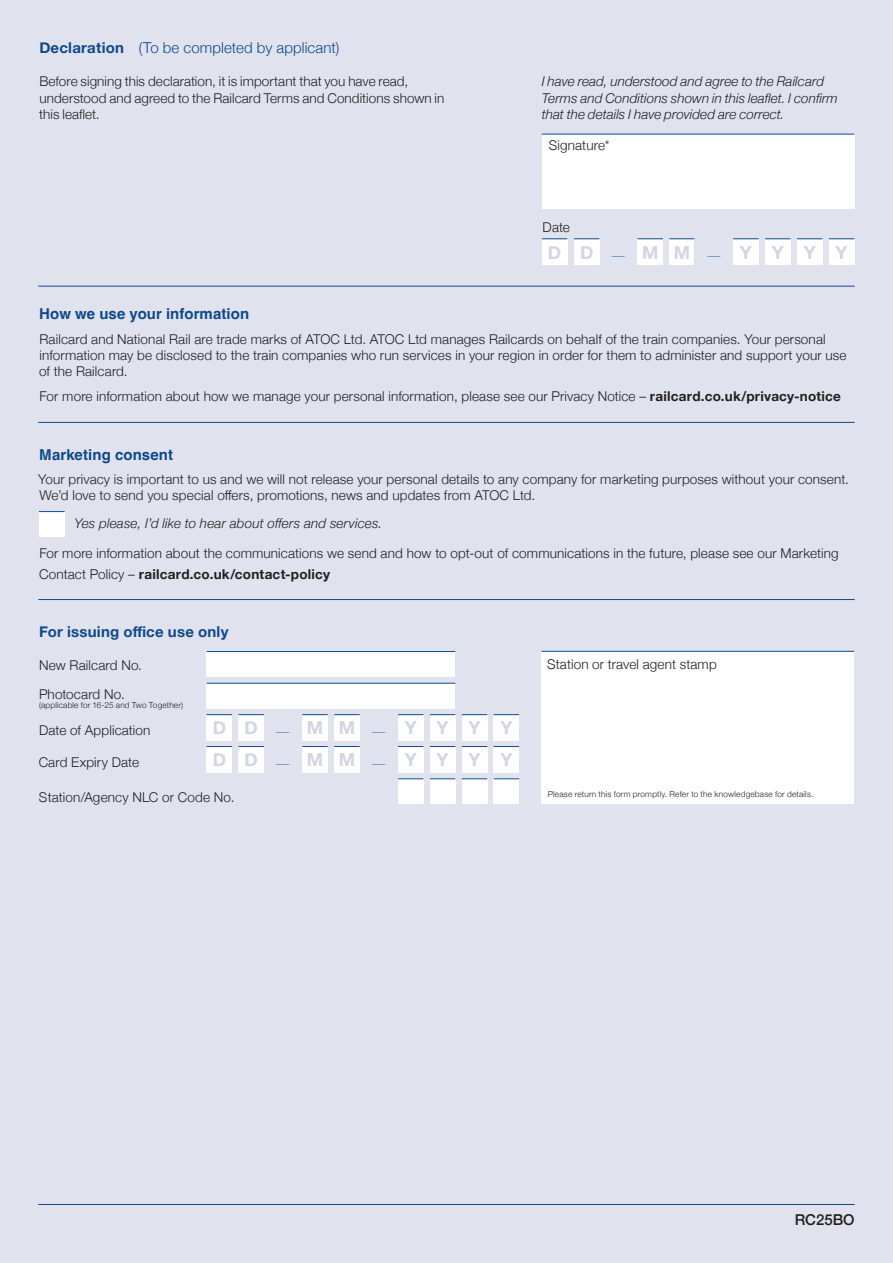
<style>
.page{position:relative;width:893px;height:1263px;background:#e0e3ee}
.page>*{position:absolute;margin:0;border:0;box-sizing:border-box;transform-origin:0 0}
.Form__Date_Letters{font:700 18px "Helvetica Neue";color:#d3d4e5}
.Small_Title{font:700 15px "Helvetica";letter-spacing:.005em;color:#0f498a}
.Small_Title-2{font:300 15px "Helvetica Neue";letter-spacing:.005em;color:#0f498a}
.Small_Title-3{font:700 15px "Helvetica Neue";letter-spacing:.015em;color:#0f498a}
._10_12pt_Helvetica_Neue_Light_Form{font:500 15px "Helvetica Neue";color:#231f20}
.Body_Copy{font:300 13.5px/16.2px "Helvetica Neue";letter-spacing:.01em;color:#231f20}
._10_12pt_Helvetica_Neue_Light_Form-2{font:300 13.5px/16.5px "Helvetica Neue";letter-spacing:.005em;color:#231f20}
._10_12pt_Helvetica_Neue_Light_Form-3{font:italic 300 13.5px/16.5px "Helvetica Neue";letter-spacing:.005em;color:#231f20}
.Body_Copy-2{font:italic 300 13.5px "Helvetica Neue";letter-spacing:.01em;color:#231f20}
.t1{font:100 13.5px "Helvetica Neue";color:#0f498a;scale:1.3 1}
.Smallprint{font:300 8.25px "Helvetica Neue";letter-spacing:.025em;color:#231f20}
.Body_Copy-3{font:300 8.25px "Helvetica Neue";letter-spacing:.02em;color:#231f20}
.s1{font-weight:700}
</style>
<div class="page">
<hr style="left:38px;top:1204px;width:817px;height:1px;background:#0f498a">
<div style="left:542px;top:134px;width:312px;height:75px;background:#fff"></div>
<hr style="left:542px;top:134px;width:312px;height:1px;background:#0f498a">
<div style="left:542px;top:239px;width:25px;height:26px;background:#fff"></div>
<svg style="left:542px;top:239px;width:25px;height:1px"></svg>
<div style="left:637px;top:239px;width:26px;height:26px;background:#fff"></div>
<svg style="left:637px;top:239px;width:26px;height:1px"></svg>
<div style="left:733px;top:239px;width:26px;height:26px;background:#fff"></div>
<svg style="left:733px;top:239px;width:26px;height:1px"></svg>
<div style="left:797px;top:239px;width:25px;height:26px;background:#fff"></div>
<svg style="left:797px;top:239px;width:25px;height:1px"></svg>
<div style="left:765px;top:239px;width:26px;height:26px;background:#fff"></div>
<svg style="left:765px;top:239px;width:26px;height:1px"></svg>
<div style="left:829px;top:239px;width:25px;height:26px;background:#fff"></div>
<svg style="left:829px;top:239px;width:25px;height:1px"></svg>
<div style="left:574px;top:239px;width:25px;height:26px;background:#fff"></div>
<svg style="left:574px;top:239px;width:25px;height:1px"></svg>
<div style="left:669px;top:239px;width:25px;height:26px;background:#fff"></div>
<svg style="left:669px;top:239px;width:25px;height:1px"></svg>
<hr style="left:38px;top:286px;width:817px;height:1px;background:#0f498a">
<hr style="left:38px;top:422px;width:817px;height:1px;background:#0f498a">
<div style="left:39px;top:511px;width:26px;height:26px;background:#fff"></div>
<svg style="left:39px;top:511px;width:26px;height:1px"></svg>
<hr style="left:38px;top:599px;width:817px;height:1px;background:#0f498a">
<div style="left:541px;top:651px;width:313px;height:153px;background:#fff"></div>
<hr style="left:541px;top:651px;width:313px;height:1px;background:#0f498a">
<div style="left:207px;top:715px;width:25px;height:25px;background:#fff"></div>
<svg style="left:207px;top:714px;width:25px;height:1px"></svg>
<div style="left:207px;top:747px;width:25px;height:25px;background:#fff"></div>
<svg style="left:207px;top:746px;width:25px;height:1px"></svg>
<div style="left:302px;top:715px;width:26px;height:25px;background:#fff"></div>
<svg style="left:302px;top:714px;width:26px;height:1px"></svg>
<div style="left:302px;top:747px;width:26px;height:25px;background:#fff"></div>
<svg style="left:302px;top:746px;width:26px;height:1px"></svg>
<div style="left:398px;top:715px;width:25px;height:25px;background:#fff"></div>
<svg style="left:398px;top:714px;width:25px;height:1px"></svg>
<div style="left:398px;top:747px;width:25px;height:25px;background:#fff"></div>
<svg style="left:398px;top:746px;width:25px;height:1px"></svg>
<div style="left:462px;top:715px;width:25px;height:25px;background:#fff"></div>
<svg style="left:462px;top:714px;width:25px;height:1px"></svg>
<div style="left:462px;top:747px;width:25px;height:25px;background:#fff"></div>
<svg style="left:462px;top:746px;width:25px;height:1px"></svg>
<div style="left:430px;top:715px;width:25px;height:25px;background:#fff"></div>
<svg style="left:430px;top:714px;width:25px;height:1px"></svg>
<div style="left:430px;top:747px;width:25px;height:25px;background:#fff"></div>
<svg style="left:430px;top:746px;width:25px;height:1px"></svg>
<div style="left:494px;top:715px;width:25px;height:25px;background:#fff"></div>
<svg style="left:494px;top:714px;width:25px;height:1px"></svg>
<div style="left:494px;top:747px;width:25px;height:25px;background:#fff"></div>
<svg style="left:494px;top:746px;width:25px;height:1px"></svg>
<div style="left:238px;top:715px;width:26px;height:25px;background:#fff"></div>
<svg style="left:238px;top:714px;width:26px;height:1px"></svg>
<div style="left:238px;top:747px;width:26px;height:25px;background:#fff"></div>
<svg style="left:238px;top:746px;width:26px;height:1px"></svg>
<div style="left:334px;top:715px;width:26px;height:25px;background:#fff"></div>
<svg style="left:334px;top:714px;width:26px;height:1px"></svg>
<div style="left:334px;top:747px;width:26px;height:25px;background:#fff"></div>
<svg style="left:334px;top:746px;width:26px;height:1px"></svg>
<div style="left:207px;top:651px;width:248px;height:26px;background:#fff"></div>
<hr style="left:207px;top:651px;width:248px;height:1px;background:#0f498a">
<div style="left:207px;top:683px;width:248px;height:26px;background:#fff"></div>
<hr style="left:207px;top:683px;width:248px;height:1px;background:#0f498a">
<div style="left:398px;top:779px;width:25px;height:25px;background:#fff"></div>
<svg style="left:398px;top:778px;width:25px;height:1px"></svg>
<div style="left:462px;top:779px;width:25px;height:25px;background:#fff"></div>
<svg style="left:462px;top:778px;width:25px;height:1px"></svg>
<div style="left:430px;top:779px;width:25px;height:25px;background:#fff"></div>
<svg style="left:430px;top:778px;width:25px;height:1px"></svg>
<div style="left:494px;top:779px;width:25px;height:25px;background:#fff"></div>
<svg style="left:494px;top:778px;width:25px;height:1px"></svg>
<p class="Small_Title-2" style="left:39px;top:35px;width:302px"><span class="s1">Declaration</span> (To be completed by applicant)</p>
<p class="_10_12pt_Helvetica_Neue_Light_Form-2" style="left:39px;top:72px;width:407px">Before signing this declaration, it is important that you have read, understood and agreed to the Railcard Terms and Conditions shown in this leaflet.</p>
<p class="_10_12pt_Helvetica_Neue_Light_Form-3" style="left:542px;top:72px;width:297px">I have read, understood and agree to the Railcard<br>Terms and Conditions shown in this leaflet. I confirm that the details I have provided are correct.</p>
<p class="Body_Copy" style="left:549px;top:136px;width:62px">Signature*</p>
<p class="Body_Copy" style="left:543px;top:218px;width:29px">Date</p>
<p class="Form__Date_Letters" style="left:548px;top:238px;width:15px">D</p>
<p class="Form__Date_Letters" style="left:580px;top:238px;width:15px">D</p>
<p class="t1" style="left:610px;top:245px;width:15px">—</p>
<p class="Form__Date_Letters" style="left:642px;top:238px;width:18px">M</p>
<p class="Form__Date_Letters" style="left:674px;top:238px;width:18px">M</p>
<p class="t1" style="left:705px;top:245px;width:15px">—</p>
<p class="Form__Date_Letters" style="left:740px;top:238px;width:14px">Y</p>
<p class="Form__Date_Letters" style="left:772px;top:238px;width:14px">Y</p>
<p class="Form__Date_Letters" style="left:804px;top:238px;width:14px">Y</p>
<p class="Form__Date_Letters" style="left:836px;top:238px;width:14px">Y</p>
<p class="Small_Title" style="left:39px;top:304px;width:212px">How we use your information</p>
<p class="Body_Copy" style="left:39px;top:330px;width:809px">Railcard and National Rail are trade marks of ATOC Ltd. ATOC Ltd manages Railcards on behalf of the train companies. Your personal information may be disclosed to the train companies who run services in your region in order for them to administer and support your use of the Railcard.</p>
<p class="Body_Copy" style="left:39px;top:387px;width:803px">For more information about how we manage your personal information, please see our Privacy Notice – <span class="s1">railcard.co.uk/privacy-notice</span></p>
<p class="Small_Title" style="left:39px;top:445px;width:135px">Marketing consent</p>
<p class="Body_Copy" style="left:38px;top:470px;width:812px">Your privacy is important to us and we will not release your personal details to any company for marketing purposes without your consent.<br>We’d love to send you special offers, promotions, news and updates from ATOC Ltd.</p>
<p class="Body_Copy-2" style="left:75px;top:513px;width:309px">Yes please, I’d like to hear about offers and services.</p>
<p class="Body_Copy" style="left:39px;top:541px;width:801px;line-height:21px">For more information about the communications we send and how to opt-out of communications in the future, please see our Marketing<br>Contact Policy – <span class="s1">railcard.co.uk/contact-policy</span></p>
<p class="Small_Title-3" style="left:39px;top:619px;width:191px">For issuing office use only</p>
<p class="Body_Copy" style="left:39px;top:656px;width:104px">New Railcard No.</p>
<p class="Body_Copy" style="left:39px;top:685px;width:87px">Photocard No.</p>
<p class="Body_Copy-3" style="left:39px;top:698px;width:145px">(applicable for 16-25 and Two Together)</p>
<p class="Body_Copy" style="left:39px;top:721px;width:113px">Date of Application</p>
<p class="Body_Copy" style="left:39px;top:753px;width:102px">Card Expiry Date</p>
<p class="Form__Date_Letters" style="left:213px;top:714px;width:15px">D</p>
<p class="Form__Date_Letters" style="left:213px;top:746px;width:15px">D</p>
<p class="Body_Copy" style="left:39px;top:788px;width:197px">Station/Agency NLC or Code No.</p>
<p class="Form__Date_Letters" style="left:245px;top:714px;width:15px">D</p>
<p class="Form__Date_Letters" style="left:245px;top:746px;width:15px">D</p>
<p class="t1" style="left:274px;top:721px;width:15px">—</p>
<p class="t1" style="left:274px;top:753px;width:15px">—</p>
<p class="Form__Date_Letters" style="left:307px;top:714px;width:18px">M</p>
<p class="Form__Date_Letters" style="left:307px;top:746px;width:18px">M</p>
<p class="Form__Date_Letters" style="left:339px;top:714px;width:18px">M</p>
<p class="Form__Date_Letters" style="left:339px;top:746px;width:18px">M</p>
<p class="t1" style="left:370px;top:721px;width:15px">—</p>
<p class="t1" style="left:370px;top:753px;width:15px">—</p>
<p class="Form__Date_Letters" style="left:405px;top:714px;width:14px">Y</p>
<p class="Form__Date_Letters" style="left:405px;top:746px;width:14px">Y</p>
<p class="Form__Date_Letters" style="left:437px;top:714px;width:14px">Y</p>
<p class="Form__Date_Letters" style="left:437px;top:746px;width:14px">Y</p>
<p class="Form__Date_Letters" style="left:468px;top:714px;width:14px">Y</p>
<p class="Form__Date_Letters" style="left:468px;top:746px;width:14px">Y</p>
<p class="Form__Date_Letters" style="left:500px;top:714px;width:14px">Y</p>
<p class="Form__Date_Letters" style="left:500px;top:746px;width:14px">Y</p>
<p class="Body_Copy" style="left:547px;top:655px;width:171px">Station or travel agent stamp</p>
<p class="Smallprint" style="left:548px;top:787px;width:267px">Please return this form promptly. Refer to the knowledgebase for details.</p>
<p class="_10_12pt_Helvetica_Neue_Light_Form" style="left:795px;top:1207px;width:62px">RC25BO</p>
</div>
